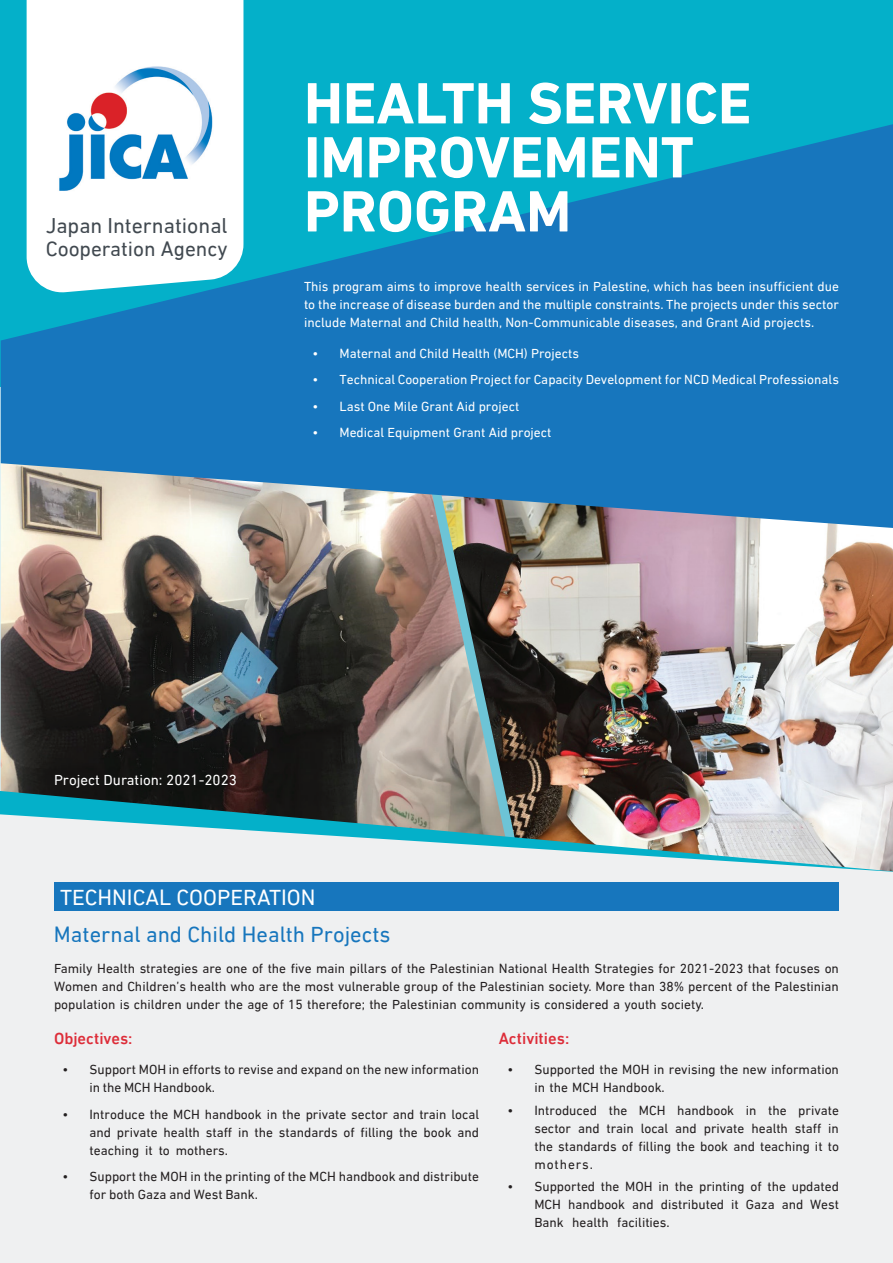
<style>
.page{position:relative;width:893px;height:1263px;background:#fff}
.page>*{position:absolute;margin:0;border:0;box-sizing:border-box;transform-origin:0 0}
.t1{font:700 59.25px/54px "DIN Next LTW23";color:#fff}
.t2{font:22.5px "DIN Next LTW23";color:#1776bd}
.t3{font:22.5px "DIN Next LTW23";color:#fff}
.t4{font:21.75px "DIN Next LTW23";color:#414950}
.t5{font:21.3px "DIN Next LTW23";color:#414950}
.t6{font:500 16.5px "DIN Next LTW23";color:#dd2d39}
.t7{font:15px "DIN Next LTW23";color:#fff}
.t8{font:13.5px/18px "DIN Next LTW23";color:#231f20}
.t9{font:13.5px/18px "DIN Next LTW23";color:#fff;text-align:justify}
</style>
<div class="page">
<img style="left:526px;top:528px;width:367px;height:263px">
<img style="left:1px;top:528px;width:505px;height:263px">
<div style="left:0;top:0;width:893px;height:387px;background:#04b0c9"></div>
<svg style="left:1px;top:124px;width:892px;height:404px;fill:#1776bd"></svg>
<img style="left:0;top:791px;width:893px;height:23px">
<div style="left:0;top:814px;width:893px;height:449px;background:#eff0f1"></div>
<div style="left:54px;top:882px;width:785px;height:29px;background:#1776bd"></div>
<div style="left:27px;top:0;width:216px;height:294px;background:#fff"></div>
<img style="left:48px;top:54px;width:177px;height:149px">
<h3 class="t4" style="left:46px;top:213px;width:183px">Japan International</h3>
<h3 class="t5" style="left:46px;top:236px;width:183px">Cooperation Agency</h3>
<h1 class="t1" style="left:304px;top:76px;width:449px">HEALTH SERVICE<br>IMPROVEMENT<br>PROGRAM</h1>
<p class="t9" style="left:304px;top:277px;width:536px">This program aims to improve health services in Palestine, which has been insufficient due to the increase of disease burden and the multiple constraints. The projects under this sector include Maternal and Child health, Non-Communicable diseases, and Grant Aid projects.</p>
<p class="t9" style="left:340px;top:344px;width:241px">Maternal and Child Health (MCH) Projects</p>
<p class="t9" style="left:313px;top:344px;width:7px">•</p>
<p class="t9" style="left:313px;top:370px;width:7px">•</p>
<p class="t9" style="left:340px;top:370px;width:501px">Technical Cooperation Project for Capacity Development for NCD Medical Professionals</p>
<p class="t9" style="left:313px;top:397px;width:7px">•</p>
<p class="t9" style="left:340px;top:397px;width:181px">Last One Mile Grant Aid project</p>
<p class="t9" style="left:313px;top:423px;width:7px">•</p>
<p class="t9" style="left:340px;top:423px;width:213px">Medical Equipment Grant Aid project</p>
<p class="t7" style="left:54px;top:770px;width:184px">Project Duration: 2021-2023</p>
<h2 class="t3" style="left:60px;top:884px;width:257px">TECHNICAL COOPERATION</h2>
<h2 class="t2" style="left:54px;top:921px;width:338px">Maternal and Child Health Projects</h2>
<p class="t8" style="left:54px;top:959px;width:786px;text-align:justify">Family Health strategies are one of the five main pillars of the Palestinian National Health Strategies for 2021-2023 that focuses on Women and Children s’ health who are the most vulnerable group of the Palestinian society. More than 38% percent of the Palestinian population is children under the age of 15 therefore; the Palestinian community is considered a youth society.</p>
<p class="t6" style="left:54px;top:1028px;width:80px">Objectives:</p>
<p class="t8" style="left:90px;top:1061px;width:391px">Support MOH in efforts to revise and expand on the new information</p>
<p class="t8" style="left:63px;top:1061px;width:7px">•</p>
<p class="t6" style="left:499px;top:1028px;width:72px">Activities:</p>
<p class="t8" style="left:534px;top:1061px;width:306px">Supported the MOH in revising the new information</p>
<p class="t8" style="left:507px;top:1061px;width:7px">•</p>
<p class="t8" style="left:63px;top:1105px;width:7px">•</p>
<p class="t8" style="left:90px;top:1074px;width:391px;line-height:26.5px">in the MCH Handbook.<br>Introduce the MCH handbook in the private sector and train local</p>
<p class="t8" style="left:507px;top:1101px;width:7px">•</p>
<p class="t8" style="left:534px;top:1079px;width:132px">in the MCH Handbook.</p>
<p class="t8" style="left:534px;top:1101px;width:64px">Introduced</p>
<p class="t8" style="left:609px;top:1101px;width:20px">the</p>
<p class="t8" style="left:639px;top:1101px;width:28px">MCH</p>
<p class="t8" style="left:677px;top:1101px;width:59px">handbook</p>
<p class="t8" style="left:746px;top:1101px;width:12px">in</p>
<p class="t8" style="left:768px;top:1101px;width:20px">the</p>
<p class="t8" style="left:798px;top:1101px;width:42px">private</p>
<p class="t8" style="left:63px;top:1168px;width:7px">•</p>
<p class="t8" style="left:90px;top:1123px;width:391px">and private health staff in the standards of filling the book and teaching it to mothers.</p>
<p class="t8" style="left:90px;top:1168px;width:391px">Support the MOH in the printing of the MCH handbook and distribute</p>
<p class="t8" style="left:90px;top:1186px;width:170px">for both Gaza and West Bank.</p>
<p class="t8" style="left:507px;top:1177px;width:7px">•</p>
<p class="t8" style="left:578px;top:1119px;width:23px">and</p>
<p class="t8" style="left:607px;top:1119px;width:29px">train</p>
<p class="t8" style="left:641px;top:1119px;width:29px">local</p>
<p class="t8" style="left:675px;top:1119px;width:23px">and</p>
<p class="t8" style="left:704px;top:1119px;width:42px">private</p>
<p class="t8" style="left:751px;top:1119px;width:38px">health</p>
<p class="t8" style="left:795px;top:1119px;width:28px">staff</p>
<p class="t8" style="left:828px;top:1119px;width:12px">in</p>
<p class="t8" style="left:534px;top:1119px;width:306px">sector<br>the standards of filling the book and teaching it to mothers.</p>
<p class="t8" style="left:534px;top:1177px;width:306px">Supported the MOH in the printing of the updated</p>
<p class="t8" style="left:534px;top:1195px;width:28px">MCH</p>
<p class="t8" style="left:568px;top:1195px;width:59px">handbook</p>
<p class="t8" style="left:632px;top:1195px;width:23px">and</p>
<p class="t8" style="left:661px;top:1195px;width:65px">distributed</p>
<p class="t8" style="left:731px;top:1195px;width:9px">it</p>
<p class="t8" style="left:746px;top:1195px;width:30px">Gaza</p>
<p class="t8" style="left:782px;top:1195px;width:23px">and</p>
<p class="t8" style="left:810px;top:1195px;width:30px">West</p>
<p class="t8" style="left:534px;top:1213px;width:31px">Bank</p>
<p class="t8" style="left:572px;top:1213px;width:38px">health</p>
<p class="t8" style="left:617px;top:1213px;width:54px">facilities.</p>
</div>
